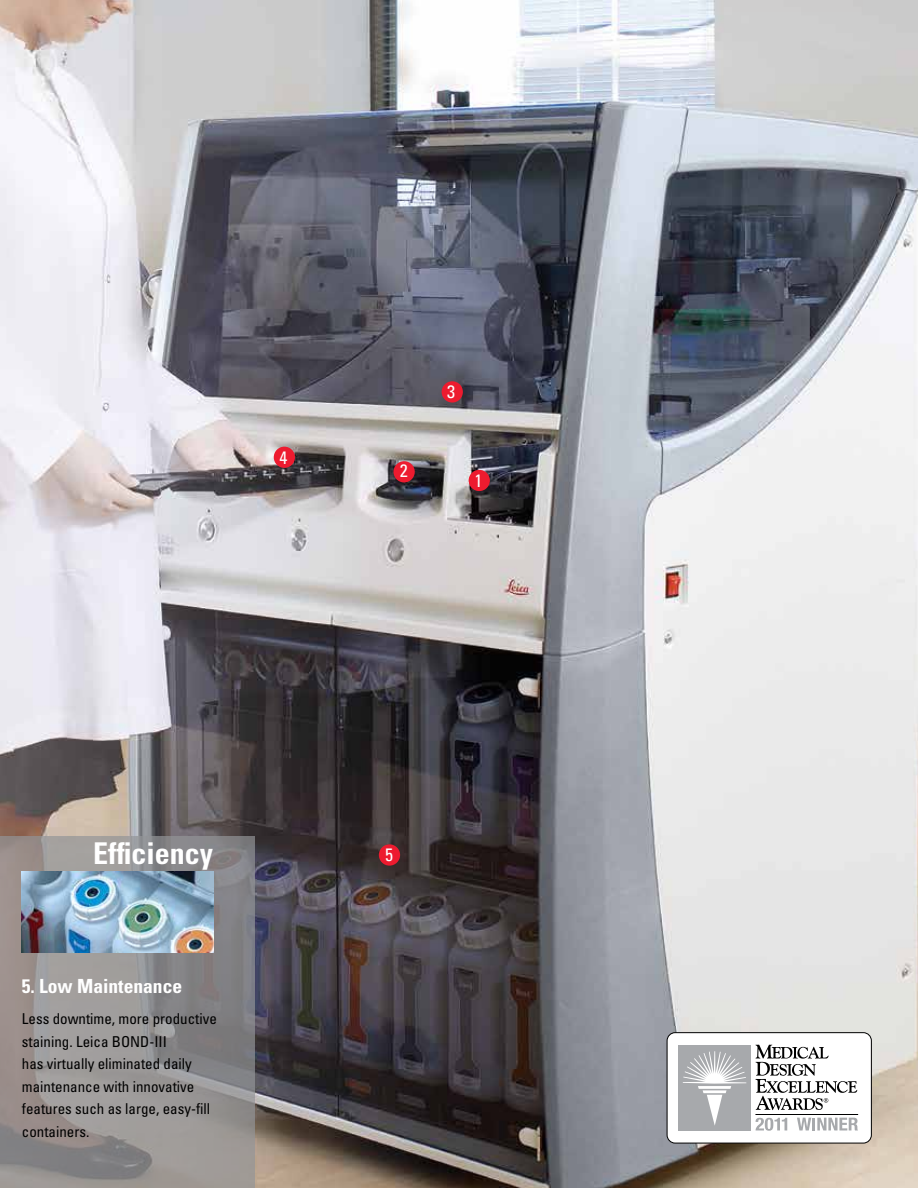
<style>
.page{position:relative;width:918px;height:1188px;background:#fff}
.page>*{position:absolute;margin:0;border:0;box-sizing:border-box;transform-origin:0 0}
.t1{font:700 condensed 30px "Univers";color:#fff}
.t2{font:700 condensed 19.5px "Univers";color:#fff}
.t3{font:condensed 18px "Univers";color:#fff}
.t4{font:condensed 15px/22.5px "Univers";color:#000}
</style>
<div class="page">
<img style="left:0;top:0;width:918px;height:1188px">
<div style="left:379px;top:844px;width:21px;height:22px;background:#ed1b2f;border-radius:50%"></div>
<svg style="left:0;top:837px;width:255px;height:351px;background:#939090"></svg>
<div style="left:394px;top:461px;width:21px;height:21px;background:#ed1b2f;border-radius:50%"></div>
<div style="left:442px;top:381px;width:21px;height:22px;background:#ed1b2f;border-radius:50%"></div>
<div style="left:274px;top:447px;width:21px;height:21px;background:#ed1b2f;border-radius:50%"></div>
<div style="left:469px;top:470px;width:21px;height:21px;background:#ed1b2f;border-radius:50%"></div>
<div style="left:667px;top:1033px;width:204px;height:110px;background:#fff;border-radius:8px"></div>
<div style="left:667px;top:1032px;width:205px;height:111px;border:1px solid #000;border-radius:8px"></div>
<svg style="left:756px;top:1118px;width:31px;height:13px"></svg>
<svg style="left:797px;top:1118px;width:61px;height:12px"></svg>
<svg style="left:755px;top:1045px;width:102px;height:65px"></svg>
<hr style="left:755px;top:1114px;width:103px;height:1px;background:#000">
<div style="left:678px;top:1045px;width:72px;height:86px;background:#a7a9ac"></div>
<svg style="left:683px;top:1051px;width:63px;height:74px"></svg>
<img style="left:22px;top:872px;width:191px;height:81px">
<p class="t3" style="left:280px;top:446px;width:9px">4</p>
<p class="t3" style="left:400px;top:459px;width:9px">2</p>
<p class="t3" style="left:447px;top:380px;width:9px">3</p>
<p class="t3" style="left:475px;top:469px;width:9px">1</p>
<h1 class="t1" style="left:93px;top:835px;width:122px">Efficiency</h1>
<h2 class="t2" style="left:22px;top:974px;width:162px">5. Low Maintenance</h2>
<p class="t4" style="left:22px;top:1007px;width:196px">Less downtime, more productive staining. Leica BOND‑III<br>has virtually eliminated daily maintenance with innovative features such as large, easy-fill containers.</p>
<p class="t3" style="left:385px;top:843px;width:9px">5</p>
</div>
